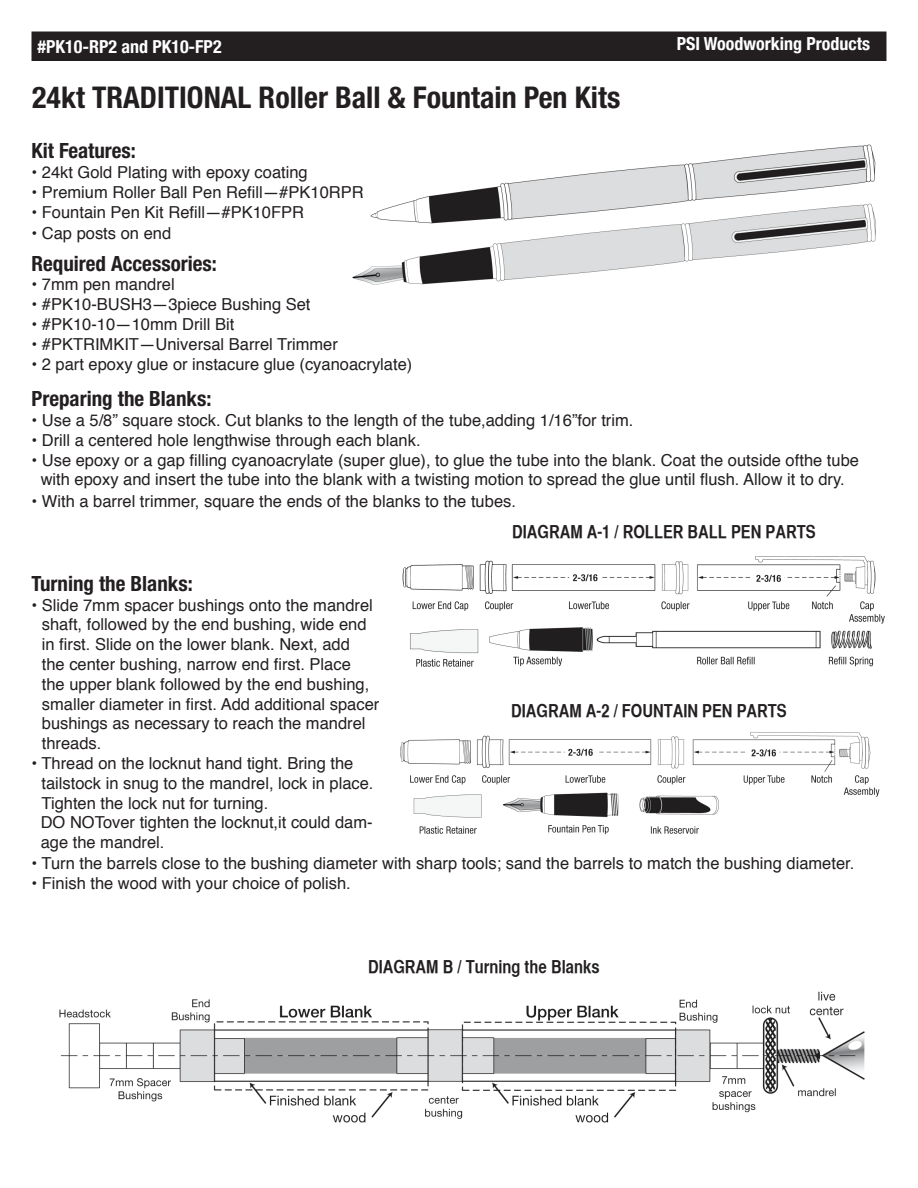
<style>
.page{position:relative;width:918px;height:1188px;background:#fff}
.page>*{position:absolute;margin:0;border:0;box-sizing:border-box;transform-origin:0 0}
.t1{font:700 condensed 30px "Helvetica Neue";color:#231f20}
.t2{font:700 condensed 21px "Helvetica Neue";color:#231f20}
.t3{font:18px "Helvetica CY Bold";color:#231f20}
.t4{font:700 condensed 18px "Helvetica Neue";color:#fff}
.t5{font:700 condensed 18px "Helvetica Neue";color:#fff}
.t6{font:16.5px/19.8px "Helvetica";color:#231f20}
</style>
<div class="page">
<img style="left:352px;top:144px;width:524px;height:141px">
<div style="left:32px;top:32px;width:854px;height:28px;background:#231f20"></div>
<div style="left:32px;top:32px;width:854px;height:29px;border:2px solid #231f20"></div>
<img style="left:402px;top:556px;width:483px;height:111px">
<img style="left:400px;top:732px;width:480px;height:103px">
<img style="left:59px;top:991px;width:806px;height:132px">
<p class="t5" style="left:38px;top:36px;width:186px">#PK10-RP2 and PK10-FP2</p>
<p class="t4" style="left:677px;top:33px;width:195px">PSI Woodworking Products</p>
<h1 class="t1" style="left:32px;top:79px;width:590px">24kt TRADITIONAL Roller Ball &amp; Fountain Pen Kits</h1>
<p class="t2" style="left:32px;top:138px;width:106px">Kit Features:</p>
<p class="t6" style="left:32px;top:163px;width:278px">• 24kt Gold Plating with epoxy coating</p>
<p class="t6" style="left:32px;top:183px;width:334px">• Premium Roller Ball Pen Refill—#PK10RPR</p>
<p class="t6" style="left:32px;top:202px;width:274px">• Fountain Pen Kit Refill—#PK10FPR</p>
<p class="t6" style="left:32px;top:224px;width:141px">• Cap posts on end</p>
<p class="t2" style="left:32px;top:251px;width:187px">Required Accessories:</p>
<p class="t6" style="left:32px;top:275px;width:145px">• 7mm pen mandrel</p>
<p class="t6" style="left:32px;top:295px;width:281px">• #PK10-BUSH3—3piece Bushing Set</p>
<p class="t6" style="left:32px;top:315px;width:204px">• #PK10-10—10mm Drill Bit</p>
<p class="t6" style="left:32px;top:335px;width:308px">• #PKTRIMKIT—Universal Barrel Trimmer</p>
<p class="t6" style="left:32px;top:355px;width:382px">• 2 part epoxy glue or instacure glue (cyanoacrylate)</p>
<p class="t2" style="left:32px;top:386px;width:181px">Preparing the Blanks:</p>
<p class="t6" style="left:32px;top:411px;width:603px">• Use a 5/8” square stock. Cut blanks to the length of the tube,adding 1/16”for trim.</p>
<p class="t6" style="left:32px;top:431px;width:391px">• Drill a centered hole lengthwise through each blank.</p>
<p class="t6" style="left:32px;top:451px;width:829px;text-align:center">• Use epoxy or a gap filling cyanoacrylate (super glue), to glue the tube into the blank. Coat the outside ofthe tube with epoxy and insert the tube into the blank with a twisting motion to spread the glue until flush. Allow it to dry.</p>
<p class="t6" style="left:32px;top:492px;width:486px">• With a barrel trimmer, square the ends of the blanks to the tubes.</p>
<p class="t2" style="left:32px;top:571px;width:163px">Turning the Blanks:</p>
<p class="t6" style="left:42px;top:595px;width:339px;text-indent:-10px">• Slide 7mm spacer bushings onto the mandrel shaft, followed by the end bushing, wide end in first. Slide on the lower blank. Next, add<br>the center bushing, narrow end first. Place<br>the upper blank followed by the end bushing, smaller diameter in first. Add additional spacer bushings as necessary to reach the mandrel threads.</p>
<p class="t6" style="left:41px;top:754px;width:334px;text-indent:-9px">• Thread on the locknut hand tight. Bring the tailstock in snug to the mandrel, lock in place.<br>Tighten the lock nut for turning.<br>DO NOTover tighten the locknut,it could dam&shy;age the mandrel.</p>
<p class="t3" style="left:512px;top:521px;width:305px">DIAGRAM A-1 / ROLLER BALL PEN PARTS</p>
<p class="t3" style="left:511px;top:699px;width:277px">DIAGRAM A-2 / FOUNTAIN PEN PARTS</p>
<p class="t6" style="left:32px;top:854px;width:824px">• Turn the barrels close to the bushing diameter with sharp tools; sand the barrels to match the bushing diameter.</p>
<p class="t6" style="left:32px;top:874px;width:321px">• Finish the wood with your choice of polish.</p>
<p class="t3" style="left:368px;top:956px;width:233px">DIAGRAM B / Turning the Blanks</p>
</div>
